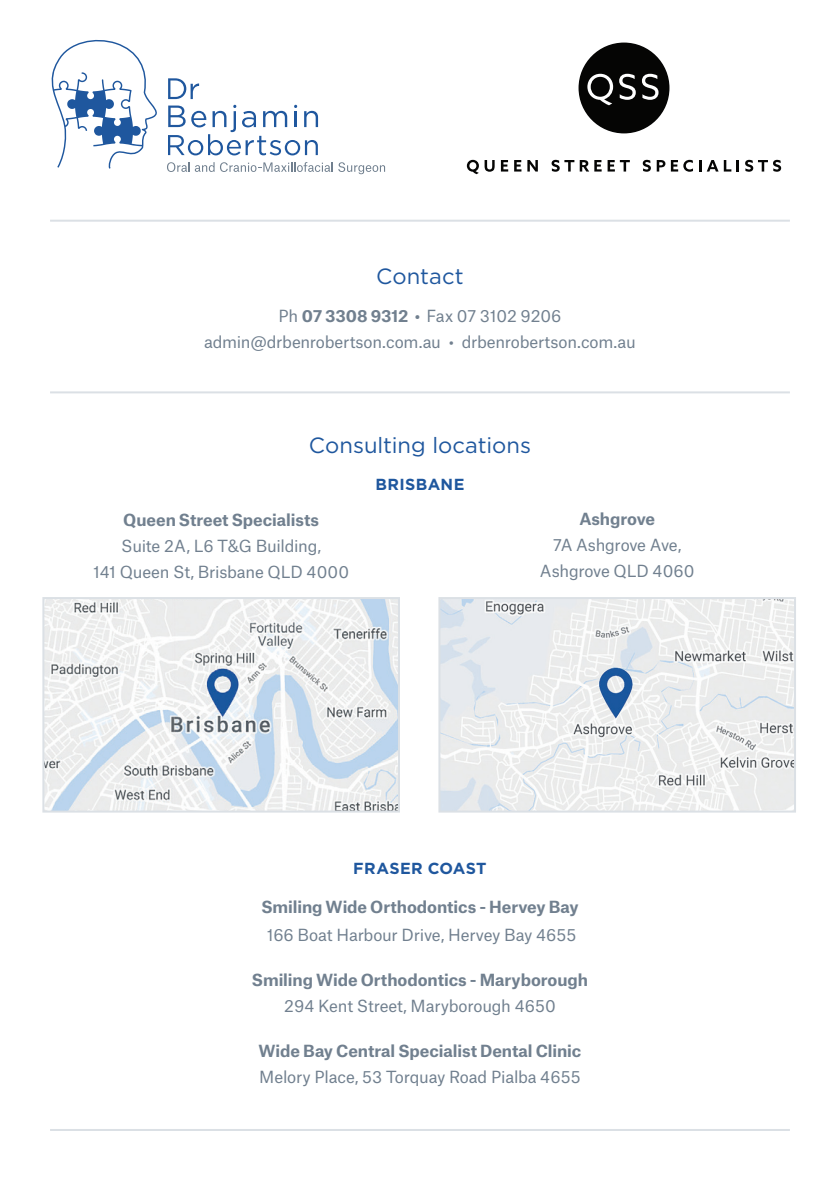
<style>
.page{position:relative;width:840px;height:1191px;background:#fff}
.page>*{position:absolute;margin:0;border:0;box-sizing:border-box;transform-origin:0 0}
.t1{font:22px "Gotham";color:#1f579e}
.t2{font:700 16px/26px "Atlas Grotesk";letter-spacing:-.005em;color:#71808f;text-align:center}
.t3{font:16px/26px "Atlas Grotesk";letter-spacing:-.015em;color:#71808f;text-align:center}
.t4{font:700 16px "Gotham";letter-spacing:.025em;color:#1f579e}
.s1{font-weight:700}
.s2{font-weight:400}
</style>
<div class="page">
<svg style="left:52px;top:40px;width:105px;height:129px"></svg>
<svg style="left:168px;top:78px;width:31px;height:21px"></svg>
<svg style="left:167px;top:162px;width:47px;height:10px"></svg>
<svg style="left:220px;top:162px;width:112px;height:10px"></svg>
<svg style="left:338px;top:162px;width:47px;height:12px"></svg>
<svg style="left:168px;top:105px;width:150px;height:50px"></svg>
<hr style="left:50px;top:220px;width:739px;height:2px;background:#dbe0e5">
<hr style="left:50px;top:391px;width:739px;height:2px;background:#dbe0e5">
<hr style="left:50px;top:1129px;width:739px;height:2px;background:#dbe0e5">
<svg style="left:466px;top:160px;width:12px;height:14px"></svg>
<svg style="left:484px;top:160px;width:10px;height:12px"></svg>
<svg style="left:500px;top:160px;width:8px;height:11px"></svg>
<svg style="left:514px;top:160px;width:7px;height:11px"></svg>
<svg style="left:527px;top:160px;width:10px;height:11px"></svg>
<svg style="left:551px;top:160px;width:50px;height:12px"></svg>
<svg style="left:607px;top:160px;width:22px;height:11px"></svg>
<svg style="left:642px;top:160px;width:8px;height:12px"></svg>
<svg style="left:656px;top:160px;width:21px;height:11px"></svg>
<svg style="left:683px;top:160px;width:9px;height:12px"></svg>
<svg style="left:699px;top:160px;width:39px;height:11px"></svg>
<svg style="left:745px;top:160px;width:35px;height:12px"></svg>
<svg style="left:578px;top:43px;width:91px;height:90px"></svg>
<img style="left:45px;top:600px;width:352px;height:209px">
<div style="left:42px;top:597px;width:358px;height:215px;border:2px solid #dbe0e5"></div>
<img style="left:441px;top:600px;width:351px;height:209px">
<div style="left:438px;top:597px;width:357px;height:215px;border:2px solid #dbe0e5"></div>
<p class="t1" style="left:376px;top:264px;width:89px">Contact</p>
<p class="t3" style="left:204px;top:301px;width:433px">Ph <span class="s1">07 3308 9312 •</span> Fax 07 3102 9206 admin@drbenrobertson.com.au • drbenrobertson.com.au</p>
<p class="t1" style="left:309px;top:433px;width:223px">Consulting locations</p>
<p class="t4" style="left:375px;top:475px;width:90px">BRISBANE</p>
<p class="t2" style="left:121px;top:505px;width:201px;text-align:left">Queen Street Specialists<br><span class="s2">Suite 2A, L6 T&amp;G Building,</span></p>
<p class="t3" style="left:93px;top:557px;width:257px">141 Queen St, Brisbane QLD 4000</p>
<p class="t3" style="left:553px;top:504px;width:130px"><span class="s1">Ashgrove<br></span>7A Ashgrove Ave,</p>
<p class="t3" style="left:539px;top:556px;width:156px">Ashgrove QLD 4060</p>
<p class="t4" style="left:353px;top:858px;width:135px">FRASER COAST</p>
<p class="t2" style="left:261px;top:891px;width:318px;line-height:28px">Smiling Wide Orthodontics - Hervey Bay<br><span class="s2">166 Boat Harbour Drive, Hervey Bay 4655</span></p>
<p class="t2" style="left:252px;top:965px;width:337px">Smiling Wide Orthodontics - Maryborough<br><span class="s2">294 Kent Street, Maryborough 4650</span></p>
<p class="t2" style="left:258px;top:1036px;width:324px;text-align:left">Wide Bay Central Specialist Dental Clinic<br><span class="s2">Melory Place, 53 Torquay Road Pialba 4655</span></p>
</div>
